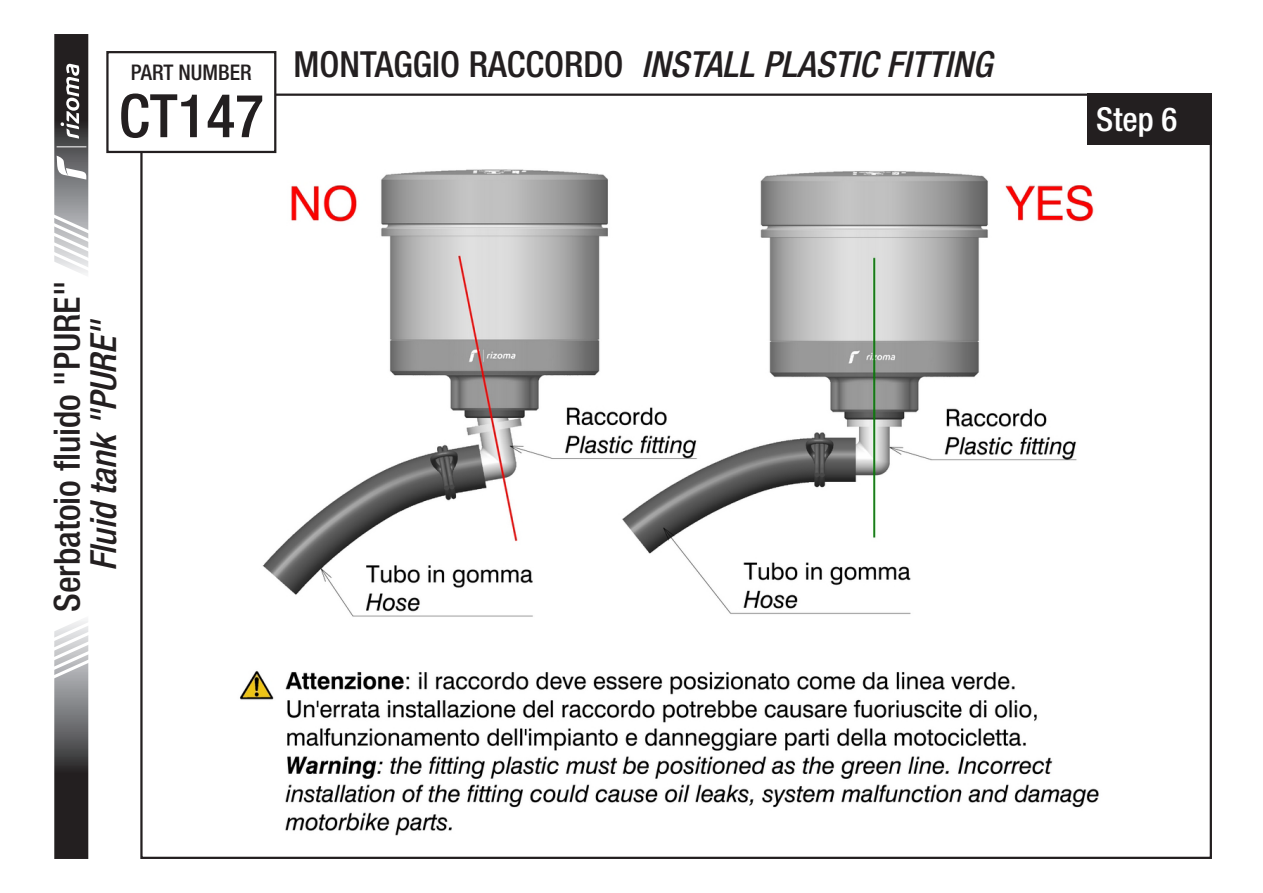
<style>
.page{position:relative;width:1263px;height:893px;background:#fff}
.page>*{position:absolute;margin:0;border:0;box-sizing:border-box;transform-origin:0 0}
.t1{font:500 condensed 60px "Helvetica Neue LT Std";color:#231f20}
.t2{font:italic 500 condensed 36px "Helvetica Neue LT Std";color:#231f20}
.t3{font:500 condensed 36px "Helvetica Neue LT Std";color:#231f20}
.t4{font:500 condensed 33px "Helvetica Neue LT Std";color:#fff}
.t5{font:500 condensed 21.6px "Helvetica Neue LT Std";color:#231f20}
.s1{font-style:normal}
</style>
<div class="page">
<img style="left:219px;top:103px;width:880px;height:733px">
<div style="left:1088px;top:94px;width:124px;height:51px;background:#231f20"></div>
<svg style="left:54px;top:620px;width:35px;height:239px;background:#706f70"></svg>
<svg style="left:54px;top:34px;width:35px;height:240px"></svg>
<div style="left:107px;top:52px;width:168px;height:100px;background:#fff"></div>
<div style="left:106px;top:51px;width:170px;height:102px;border:2px solid #231f20"></div>
<p class="t5" style="left:131px;top:59px;width:122px">PART NUMBER</p>
<h1 class="t1" style="left:119px;top:80px;width:147px">CT147</h1>
<p class="t2" style="left:293px;top:42px;width:700px"><span class="s1">MONTAGGIO RACCORDO</span> INSTALL PLASTIC FITTING</p>
<p class="t3" style="left:46px;top:612px;width:333px;rotate:-90deg">Serbatoio fluido "PURE"</p>
<p class="t2" style="left:82px;top:571px;width:254px;rotate:-90deg">Fluid tank "PURE"</p>
<p class="t4" style="left:1096px;top:99px;width:83px">Step 6</p>
</div>
